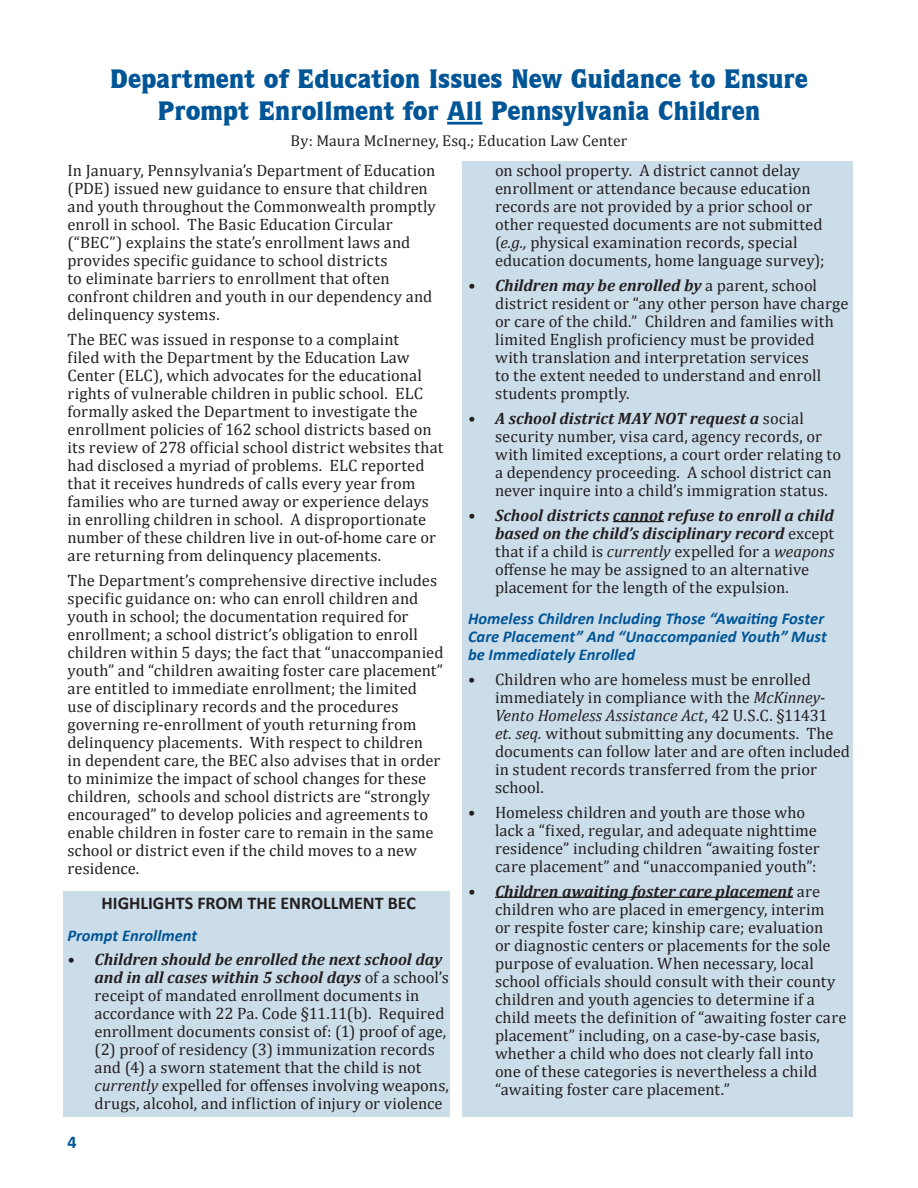
<style>
.page{position:relative;width:918px;height:1188px;background:#fff}
.page>*{position:absolute;margin:0;border:0;box-sizing:border-box;transform-origin:0 0}
.t1{font:900 27px/32.4px "Quorum IT Cby BT";letter-spacing:-.005em;color:#005596;text-align:center}
.t2{font:700 18px "Calibri";color:#231f20}
.t3{font:700 18px "Calibri";color:#005596}
.t4{font:16.5px/18px "Cambria";letter-spacing:.005em;color:#231f20}
.t5{font:italic 700 16.5px/18px "Calibri";color:#005596}
.t6{font:15.75px "Cambria";letter-spacing:.005em;color:#231f20}
.s1{font-weight:700;font-style:italic}
.s2{font-style:italic}
</style>
<div class="page">
<div style="left:63px;top:891px;width:387px;height:225px;background:#ccddea"></div>
<div style="left:462px;top:161px;width:391px;height:955px;background:#ccddea"></div>
<hr style="left:447px;top:122px;width:35px;height:3px;background:#005596">
<hr style="left:613px;top:521px;width:51px;height:1px;background:#231f20">
<hr style="left:495px;top:897px;width:298px;height:1px;background:#231f20">
<h1 class="t1" style="left:110px;top:62px;width:700px">Department of Education Issues New Guidance to Ensure<br>Prompt Enrollment for All Pennsylvania Children</h1>
<p class="t6" style="left:291px;top:131px;width:338px">By: Maura McInerney, Esq.; Education Law Center</p>
<p class="t4" style="left:68px;top:162px;width:370px">In January, Pennsylvania’s Department of Education (PDE) issued new guidance to ensure that children and youth throughout the Commonwealth promptly enroll in school. The Basic Education Circular (“BEC”) explains the state’s enrollment laws and provides specific guidance to school districts<br>to eliminate barriers to enrollment that often confront children and youth in our dependency and delinquency systems.</p>
<p class="t4" style="left:68px;top:331px;width:377px">The BEC was issued in response to a complaint<br>filed with the Department by the Education Law Center (ELC), which advocates for the educational rights of vulnerable children in public school. ELC formally asked the Department to investigate the enrollment policies of 162 school districts based on its review of 278 official school district websites that had disclosed a myriad of problems. ELC reported that it receives hundreds of calls every year from families who are turned away or experience delays in enrolling children in school. A disproportionate number of these children live in out-of-home care or are returning from delinquency placements.</p>
<p class="t4" style="left:68px;top:571px;width:378px">The Department’s comprehensive directive includes specific guidance on: who can enroll children and youth in school; the documentation required for enrollment; a school district’s obligation to enroll children within 5 days; the fact that “unaccompanied youth” and “children awaiting foster care placement” are entitled to immediate enrollment; the limited use of disciplinary records and the procedures governing re-enrollment of youth returning from delinquency placements. With respect to children<br>in dependent care, the BEC also advises that in order to minimize the impact of school changes for these children, schools and school districts are “strongly encouraged” to develop policies and agreements to enable children in foster care to remain in the same school or district even if the child moves to a new residence.</p>
<p class="t2" style="left:102px;top:892px;width:316px">HIGHLIGHTS FROM THE ENROLLMENT BEC</p>
<p class="t5" style="left:68px;top:925px;width:131px">Prompt Enrollment</p>
<p class="t4" style="left:94px;top:951px;width:356px;text-indent:-27px"><span class="s1">• Children should be enrolled the next school day and in all cases within 5 school days</span> of a school’s receipt of mandated enrollment documents in accordance with 22 Pa. Code §11.11(b). Required enrollment documents consist of: (1) proof of age, (2) proof of residency (3) immunization records and (4) a sworn statement that the child is not <span class="s2">currently</span> expelled for offenses involving weapons, drugs, alcohol, and infliction of injury or violence</p>
<p class="t4" style="left:495px;top:162px;width:331px">on school property. A district cannot delay enrollment or attendance because education records are not provided by a prior school or other requested documents are not submitted (<span class="s2">e.g.,</span> physical examination records, special education documents, home language survey);</p>
<p class="t4" style="left:495px;top:277px;width:355px;text-indent:-27px"><span class="s1">• Children may be enrolled by</span> a parent, school district resident or “any other person have charge or care of the child.” Children and families with limited English proficiency must be provided with translation and interpretation services<br>to the extent needed to understand and enroll students promptly.</p>
<p class="t4" style="left:495px;top:409px;width:348px;text-indent:-27px"><span class="s1">• A school district MAY NOT request a</span> social security number, visa card, agency records, or with limited exceptions, a court order relating to a dependency proceeding. A school district can never inquire into a child’s immigration status.</p>
<p class="t4" style="left:495px;top:506px;width:341px;text-indent:-27px"><span class="s1">• School districts cannot refuse to enroll a child based on the child’s disciplinary record</span> except that if a child is <span class="s2">currently</span> expelled for a <span class="s2">weapons </span>offense he may be assigned to an alternative placement for the length of the expulsion.</p>
<p class="t5" style="left:468px;top:609px;width:360px">Homeless Children Including Those “Awaiting Foster<br>Care Placement” And “Unaccompanied Youth” Must be Immediately Enrolled</p>
<p class="t4" style="left:495px;top:670px;width:357px;text-indent:-27px">• Children who are homeless must be enrolled immediately in compliance with the <span class="s2">McKinney-Vento Homeless Assistance Act</span>, 42 U.S.C. §11431<br><span class="s2">et. seq.</span> without submitting any documents. The documents can follow later and are often included in student records transferred from the prior school.</p>
<p class="t4" style="left:495px;top:803px;width:326px;text-indent:-27px">• Homeless children and youth are those who lack a “fixed, regular, and adequate nighttime residence” including children “awaiting foster care placement” and “unaccompanied youth”:</p>
<p class="t4" style="left:495px;top:882px;width:353px;text-indent:-27px"><span class="s1">• Children awaiting foster care placement</span> are children who are placed in emergency, interim<br>or respite foster care; kinship care; evaluation<br>or diagnostic centers or placements for the sole purpose of evaluation. When necessary, local school officials should consult with their county children and youth agencies to determine if a child meets the definition of “awaiting foster care placement” including, on a case-by-case basis, whether a child who does not clearly fall into<br>one of these categories is nevertheless a child “awaiting foster care placement.”</p>
<p class="t3" style="left:68px;top:1130px;width:11px">4</p>
</div>
